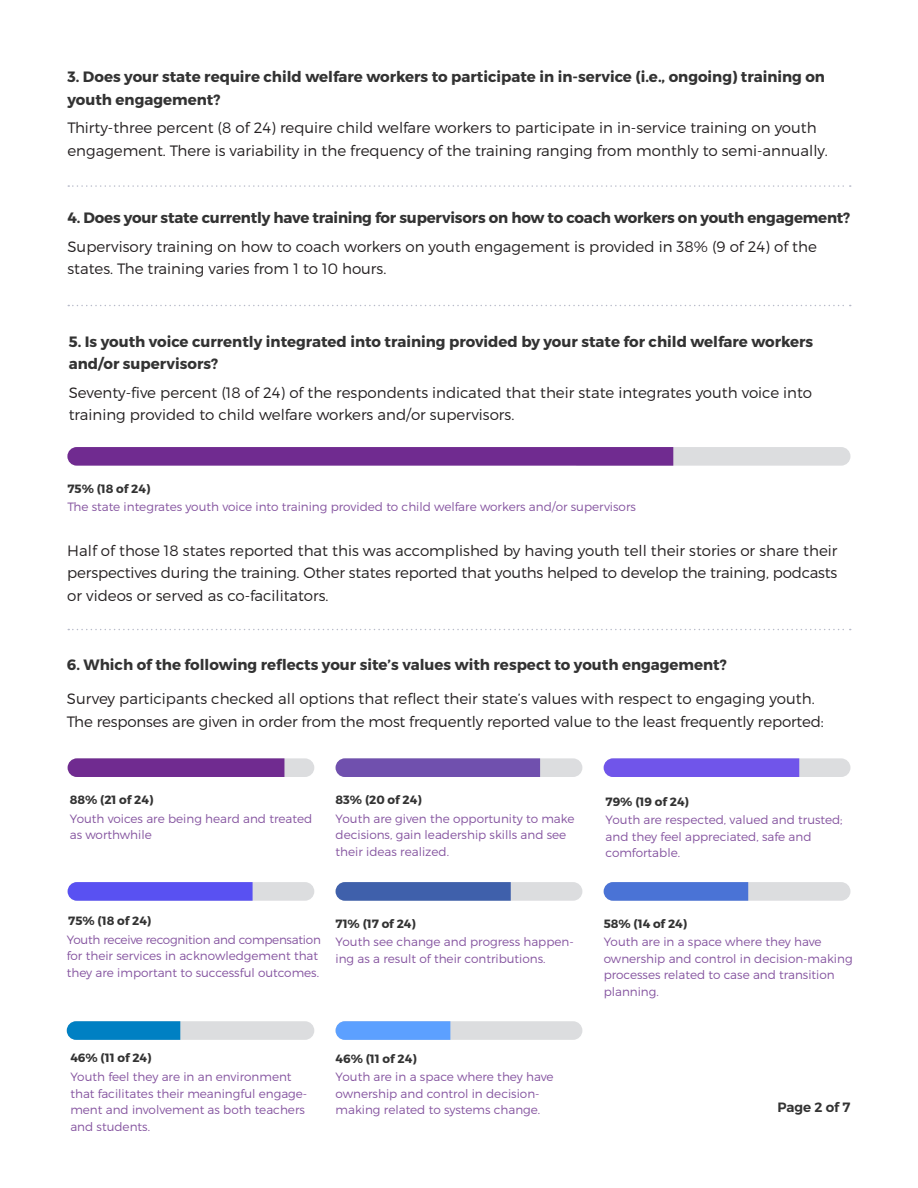
<style>
.page{position:relative;width:918px;height:1188px;background:#fff}
.page>*{position:absolute;margin:0;border:0;box-sizing:border-box;transform-origin:0 0}
.Body_Text{font:300 15px/22.5px "Montserrat";color:#231f20}
.Headings_Questions{font:700 15px/22.5px "Montserrat";color:#333}
.Body_Text-2{font:700 15px "Montserrat";color:#333}
.Headings_Questions-2{font:600 13.5px "Montserrat";color:#333}
.Paragraph_Style_1{font:300 12px/16.5px "Montserrat";color:#84539f}
.Percentage{font:700 12px "Montserrat";color:#333}
</style>
<div class="page">
<svg style="left:67px;top:447px;width:783px;height:19px;background:#8b57a4"></svg>
<svg style="left:68px;top:305px;width:783px;height:1px"></svg>
<svg style="left:68px;top:629px;width:783px;height:1px"></svg>
<svg style="left:68px;top:185px;width:783px;height:2px"></svg>
<div style="left:68px;top:882px;width:246px;height:19px;background:#dcdddf;border-radius:9px"></div>
<div style="left:604px;top:882px;width:246px;height:19px;background:#dcdddf;border-radius:9px"></div>
<div style="left:336px;top:882px;width:246px;height:19px;background:#dcdddf;border-radius:9px"></div>
<svg style="left:68px;top:882px;width:185px;height:19px;background:#5d55f1"></svg>
<svg style="left:604px;top:882px;width:144px;height:19px;background:#4f76d6"></svg>
<svg style="left:336px;top:882px;width:175px;height:19px;background:#4464ad"></svg>
<div style="left:68px;top:758px;width:246px;height:19px;background:#dcdddf;border-radius:9px"></div>
<div style="left:336px;top:758px;width:246px;height:19px;background:#dcdddf;border-radius:9px"></div>
<div style="left:604px;top:758px;width:246px;height:19px;background:#dcdddf;border-radius:9px"></div>
<div style="left:68px;top:758px;width:216px;height:19px;background:#702b90"></div>
<div style="left:336px;top:758px;width:204px;height:19px;background:#7050ae"></div>
<div style="left:604px;top:758px;width:195px;height:19px;background:#7055ea"></div>
<div style="left:67px;top:1021px;width:247px;height:19px;background:#dcdddf;border-radius:9px"></div>
<div style="left:336px;top:1021px;width:246px;height:19px;background:#dcdddf;border-radius:9px"></div>
<svg style="left:67px;top:1021px;width:113px;height:19px;background:#0884c4"></svg>
<svg style="left:336px;top:1021px;width:114px;height:19px;background:#61a2fe"></svg>
<p class="Headings_Questions" style="left:68px;top:66px;width:759px">3. Does your state require child welfare workers to participate in in-service (i.e., ongoing) training on youth engagement?</p>
<p class="Body_Text" style="left:68px;top:116px;width:762px">Thirty-three percent (8 of 24) require child welfare workers to participate in in-service training on youth engagement. There is variability in the frequency of the training ranging from monthly to semi-annually.</p>
<p class="Headings_Questions" style="left:68px;top:207px;width:784px">4. Does your state currently have training for supervisors on how to coach workers on youth engagement?</p>
<p class="Body_Text" style="left:68px;top:235px;width:751px">Supervisory training on how to coach workers on youth engagement is provided in 38% (9 of 24) of the states. The training varies from 1 to 10 hours.</p>
<p class="Headings_Questions" style="left:69px;top:331px;width:746px">5. Is youth voice currently integrated into training provided by your state for child welfare workers and/or supervisors?</p>
<p class="Body_Text" style="left:69px;top:381px;width:745px">Seventy-five percent (18 of 24) of the respondents indicated that their state integrates youth voice into training provided to child welfare workers and/or supervisors.</p>
<p class="Percentage" style="left:67px;top:481px;width:84px">75% (18 of 24)</p>
<p class="Paragraph_Style_1" style="left:67px;top:499px;width:570px">The state integrates youth voice into training provided to child welfare workers and/or supervisors</p>
<p class="Body_Text" style="left:67px;top:539px;width:772px;text-align:justify">Half of those 18 states reported that this was accomplished by having youth tell their stories or share their perspectives during the training. Other states reported that youths helped to develop the training, podcasts or videos or served as co-facilitators.</p>
<p class="Body_Text-2" style="left:67px;top:655px;width:661px">6. Which of the following reflects your site’s values with respect to youth engagement?</p>
<p class="Body_Text" style="left:67px;top:687px;width:758px">Survey participants checked all options that reflect their state’s values with respect to engaging youth.<br>The responses are given in order from the most frequently reported value to the least frequently reported:</p>
<p class="Percentage" style="left:70px;top:793px;width:85px">88% (21 of 24)</p>
<p class="Percentage" style="left:336px;top:793px;width:88px">83% (20 of 24)</p>
<p class="Percentage" style="left:606px;top:794px;width:85px">79% (19 of 24)</p>
<p class="Paragraph_Style_1" style="left:70px;top:810px;width:244px">Youth voices are being heard and treated as worthwhile</p>
<p class="Paragraph_Style_1" style="left:336px;top:810px;width:240px">Youth are given the opportunity to make decisions, gain leadership skills and see their ideas realized.</p>
<p class="Paragraph_Style_1" style="left:606px;top:811px;width:239px">Youth are respected, valued and trusted; and they feel appreciated, safe and comfortable.</p>
<p class="Percentage" style="left:68px;top:914px;width:84px">75% (18 of 24)</p>
<p class="Percentage" style="left:336px;top:916px;width:82px">71% (17 of 24)</p>
<p class="Percentage" style="left:604px;top:916px;width:85px">58% (14 of 24)</p>
<p class="Paragraph_Style_1" style="left:67px;top:931px;width:256px">Youth receive recognition and compensation for their services in acknowledgement that they are important to successful outcomes.</p>
<p class="Paragraph_Style_1" style="left:336px;top:933px;width:240px">Youth see change and progress happen&shy;ing as a result of their contributions.</p>
<p class="Paragraph_Style_1" style="left:604px;top:933px;width:251px">Youth are in a space where they have ownership and control in decision-making processes related to case and transition planning.</p>
<p class="Percentage" style="left:70px;top:1051px;width:83px">46% (11 of 24)</p>
<p class="Percentage" style="left:336px;top:1051px;width:83px">46% (11 of 24)</p>
<p class="Paragraph_Style_1" style="left:70px;top:1068px;width:238px">Youth feel they are in an environment that facilitates their meaningful engage&shy;ment and involvement as both teachers and students.</p>
<p class="Paragraph_Style_1" style="left:336px;top:1069px;width:219px">Youth are in a space where they have ownership and control in decision&shy;making related to systems change.</p>
<p class="Headings_Questions-2" style="left:777px;top:1099px;width:75px">Page 2 of 7</p>
</div>
